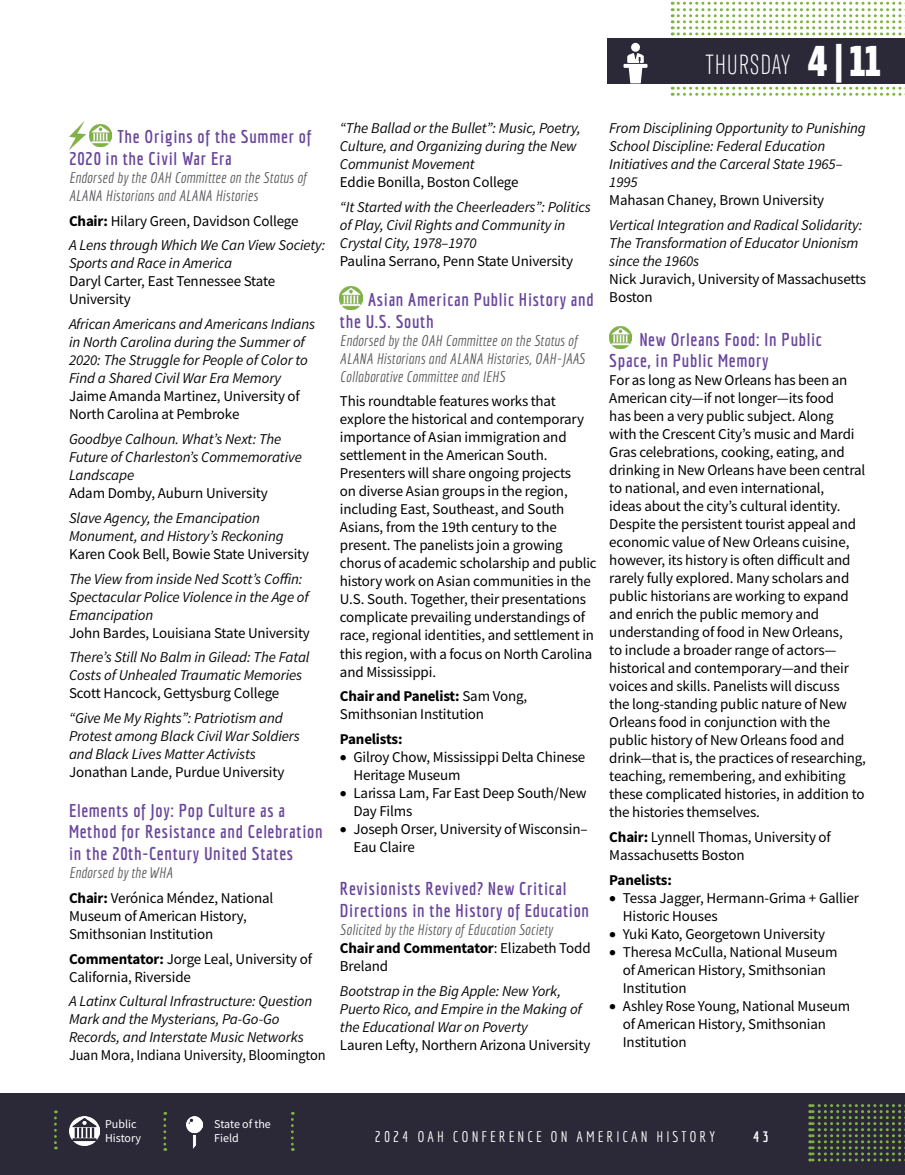
<style>
.page{position:relative;width:905px;height:1175px;background:#fff}
.page>*{position:absolute;margin:0;border:0;box-sizing:border-box;transform-origin:0 0}
.t1{font:300 28.5px "Antarctican Headline";letter-spacing:.05em;color:#fff}
.t2{font:700 18px/21.6px "Economica";letter-spacing:.04em;color:#69469c}
.t3{font:15px/18px "Source Sans Variable";letter-spacing:-.01em;color:#000}
.t4{font:italic 15px/18px "Source Sans Variable";letter-spacing:-.01em;color:#0a0a0a}
.t5{font:italic 15px/18px "Economica";letter-spacing:.02em;color:#58595b}
.t6{font:15px "Source Sans Variable";letter-spacing:-.01em;color:#000;scale:.96 1}
.t7{font:15px "Economica";letter-spacing:.2em;color:#fff}
.t8{font:700 15px "Economica";color:#fff}
.t9{font:12px/14.4px "Source Sans Variable";color:#fff}
.s1{font-weight:700;font-size:44.25px}
</style>
<div class="page">
<svg style="left:672px;top:2px;width:232px;height:94px"></svg>
<div style="left:608px;top:38px;width:296px;height:45px;background:#2b2838"></div>
<div style="left:631px;top:43px;width:9px;height:9px;background:#fff;border-radius:50%"></div>
<svg style="left:623px;top:53px;width:24px;height:30px"></svg>
<img style="left:69px;top:122px;width:17px;height:27px">
<img style="left:89px;top:124px;width:22px;height:22px">
<img style="left:340px;top:287px;width:22px;height:22px">
<img style="left:609px;top:326px;width:22px;height:22px">
<div style="left:0;top:1094px;width:904px;height:80px;background:#2b2838"></div>
<svg style="left:809px;top:1104px;width:93px;height:57px"></svg>
<img style="left:70px;top:1116px;width:29px;height:29px">
<img style="left:186px;top:1116px;width:17px;height:32px">
<svg style="left:54px;top:1110px;width:3px;height:39px"></svg>
<svg style="left:291px;top:1112px;width:3px;height:38px"></svg>
<svg style="left:163px;top:1112px;width:3px;height:38px"></svg>
<h1 class="t1" style="left:705px;top:45px;width:176px">THURSDAY <span class="s1">4|11</span></h1>
<p class="t2" style="left:69px;top:126px;width:244px;text-indent:48px">The Origins of the Summer of<br>2020 in the Civil War Era</p>
<p class="t5" style="left:69px;top:168px;width:239px">Endorsed by the OAH Committee on the Status of<br>ALANA Historians and ALANA Histories</p>
<p class="t3" style="left:69px;top:212px;width:231px">Chair: Hilary Green, Davidson College</p>
<p class="t4" style="left:69px;top:236px;width:258px">A Lens through Which We Can View Society:<br>Sports and Race in America</p>
<p class="t3" style="left:69px;top:272px;width:208px">Daryl Carter, East Tennessee State<br>University</p>
<p class="t4" style="left:69px;top:315px;width:248px">African Americans and Americans Indians in North Carolina during the Summer of 2020: The Struggle for People of Color to Find a Shared Civil War Era Memory</p>
<p class="t3" style="left:69px;top:387px;width:232px">Jaime Amanda Martinez, University of<br>North Carolina at Pembroke</p>
<p class="t4" style="left:69px;top:430px;width:234px">Goodbye Calhoun. What’s Next: The<br>Future of Charleston’s Commemorative<br>Landscape</p>
<p class="t3" style="left:69px;top:484px;width:200px">Adam Domby, Auburn University</p>
<p class="t4" style="left:69px;top:509px;width:216px">Slave Agency, the Emancipation<br>Monument, and History’s Reckoning</p>
<p class="t3" style="left:69px;top:545px;width:242px">Karen Cook Bell, Bowie State University</p>
<p class="t4" style="left:69px;top:569px;width:241px">The View from inside Ned Scott’s Cofin:<br>Spectacular Police Violence in the Age of<br>Emancipation</p>
<p class="t3" style="left:69px;top:623px;width:242px">John Bardes, Louisiana State University</p>
<p class="t4" style="left:69px;top:648px;width:242px">There’s Still No Balm in Gilead: The Fatal<br>Costs of Unhealed Traumatic Memories</p>
<p class="t3" style="left:69px;top:684px;width:212px">Scott Hancock, Gettysburg College</p>
<p class="t4" style="left:69px;top:709px;width:232px">“Give Me My Rights”: Patriotism and<br>Protest among Black Civil War Soldiers and Black Lives Matter Activists</p>
<p class="t3" style="left:69px;top:763px;width:217px">Jonathan Lande, Purdue University</p>
<p class="t2" style="left:69px;top:799px;width:255px">Elements of Joy: Pop Culture as a<br>Method for Resistance and Celebration in the 20th-Century United States</p>
<p class="t5" style="left:69px;top:863px;width:105px">Endorsed by the WHA</p>
<p class="t3" style="left:69px;top:889px;width:206px">Chair: Verónica Méndez, National<br>Museum of American History,<br>Smithsonian Institution</p>
<p class="t3" style="left:69px;top:949px;width:244px">Commentator: Jorge Leal, University of<br>California, Riverside</p>
<p class="t4" style="left:69px;top:992px;width:245px">A Latinx Cultural Infrastructure: Question<br>Mark and the Mysterians, Pa-Go-Go<br>Records, and Interstate Music Networks</p>
<p class="t6" style="left:69px;top:1046px;width:269px">Juan Mora, Indiana University, Bloomington</p>
<p class="t4" style="left:340px;top:119px;width:242px">“The Ballad or the Bullet”: Music, Poetry,<br>Culture, and Organizing during the New<br>Communist Movement</p>
<p class="t3" style="left:340px;top:173px;width:180px">Eddie Bonilla, Boston College</p>
<p class="t4" style="left:340px;top:198px;width:252px">“It Started with the Cheerleaders”: Politics of Play, Civil Rights and Community in<br>Crystal City, 1978–1970</p>
<p class="t3" style="left:340px;top:252px;width:235px">Paulina Serrano, Penn State University</p>
<p class="t2" style="left:340px;top:288px;width:255px;text-indent:28px">Asian American Public History and the U.S. South</p>
<p class="t5" style="left:340px;top:331px;width:246px">Endorsed by the OAH Committee on the Status of<br>ALANA Historians and ALANA Histories, OAH-JAAS<br>Collaborative Committee and IEHS</p>
<p class="t3" style="left:340px;top:392px;width:258px">This roundtable features works that explore the historical and contemporary importance of Asian immigration and settlement in the American South.<br>Presenters will share ongoing projects<br>on diverse Asian groups in the region, including East, Southeast, and South Asians, from the 19th century to the present. The panelists join a growing chorus of academic scholarship and public history work on Asian communities in the</p>
<p class="t3" style="left:340px;top:590px;width:256px">U.S. South. Together, their presentations complicate prevailing understandings of race, regional identities, and settlement in this region, with a focus on North Carolina and Mississippi.</p>
<p class="t3" style="left:340px;top:687px;width:189px">Chair and Panelist: Sam Vong,<br>Smithsonian Institution</p>
<p class="t3" style="left:340px;top:730px;width:64px">Panelists:</p>
<p class="t3" style="left:353px;top:748px;width:233px;text-indent:-14px">• Gilroy Chow, Mississippi Delta Chinese<br>Heritage Museum</p>
<p class="t3" style="left:353px;top:784px;width:235px;text-indent:-14px">• Larissa Lam, Far East Deep South/New<br>Day Films</p>
<p class="t3" style="left:353px;top:820px;width:236px;text-indent:-14px">• Joseph Orser, University of Wisconsin–<br>Eau Claire</p>
<p class="t2" style="left:340px;top:877px;width:251px">Revisionists Revived? New Critical<br>Directions in the History of Education</p>
<p class="t5" style="left:340px;top:920px;width:214px">Solicited by the History of Education Society</p>
<p class="t3" style="left:340px;top:939px;width:252px">Chair and Commentator: Elizabeth Todd<br>Breland</p>
<p class="t4" style="left:340px;top:981px;width:243px">Bootstrap in the Big Apple: New York,<br>Puerto Rico, and Empire in the Making of the Educational War on Poverty</p>
<p class="t3" style="left:340px;top:1035px;width:252px">Lauren Lefy, Northern Arizona University</p>
<p class="t4" style="left:609px;top:119px;width:258px">From Disciplining Opportunity to Punishing<br>School Discipline: Federal Education<br>Initiatives and the Carceral State 1965–<br>1995</p>
<p class="t3" style="left:609px;top:191px;width:216px">Mahasan Chaney, Brown University</p>
<p class="t4" style="left:609px;top:216px;width:255px">Vertical Integration and Radical Solidarity:<br>The Transformation of Educator Unionism since the 1960s</p>
<p class="t3" style="left:609px;top:270px;width:258px">Nick Juravich, University of Massachusetts<br>Boston</p>
<p class="t2" style="left:609px;top:328px;width:214px;text-indent:30px">New Orleans Food: In Public<br>Space, in Public Memory</p>
<p class="t3" style="left:609px;top:371px;width:258px">For as long as New Orleans has been an American city—if not longer—its food<br>has been a very public subject. Along<br>with the Crescent City’s music and Mardi Gras celebrations, cooking, eating, and drinking in New Orleans have been central to national, and even international,<br>ideas about the city’s cultural identity.<br>Despite the persistent tourist appeal and economic value of New Orleans cuisine, however, its history is ofen dificult and rarely fully explored. Many scholars and public historians are working to expand and enrich the public memory and understanding of food in New Orleans,<br>to include a broader range of actors— historical and contemporary—and their voices and skills. Panelists will discuss<br>the long-standing public nature of New Orleans food in conjunction with the public history of New Orleans food and drink—that is, the practices of researching, teaching, remembering, and exhibiting these complicated histories, in addition to the histories themselves.</p>
<p class="t3" style="left:609px;top:828px;width:223px">Chair: Lynnell Thomas, University of<br>Massachusetts Boston</p>
<p class="t3" style="left:609px;top:871px;width:64px">Panelists:</p>
<p class="t3" style="left:622px;top:889px;width:237px;text-indent:-14px">• Tessa Jagger, Hermann-Grima + Gallier<br>Historic Houses</p>
<p class="t3" style="left:609px;top:925px;width:217px">• Yuki Kato, Georgetown University</p>
<p class="t3" style="left:622px;top:943px;width:216px;text-indent:-14px">• Theresa McCulla, National Museum of American History, Smithsonian<br>Institution</p>
<p class="t3" style="left:622px;top:997px;width:229px;text-indent:-14px">• Ashley Rose Young, National Museum of American History, Smithsonian<br>Institution</p>
<p class="t9" style="left:105px;top:1116px;width:38px">Public<br>History</p>
<p class="t9" style="left:214px;top:1116px;width:58px">State of the<br>Field</p>
<p class="t7" style="left:375px;top:1128px;width:342px">2024 OAH CONFERENCE ON AMERICAN HISTORY</p>
<p class="t8" style="left:753px;top:1127px;width:17px">43</p>
</div>
